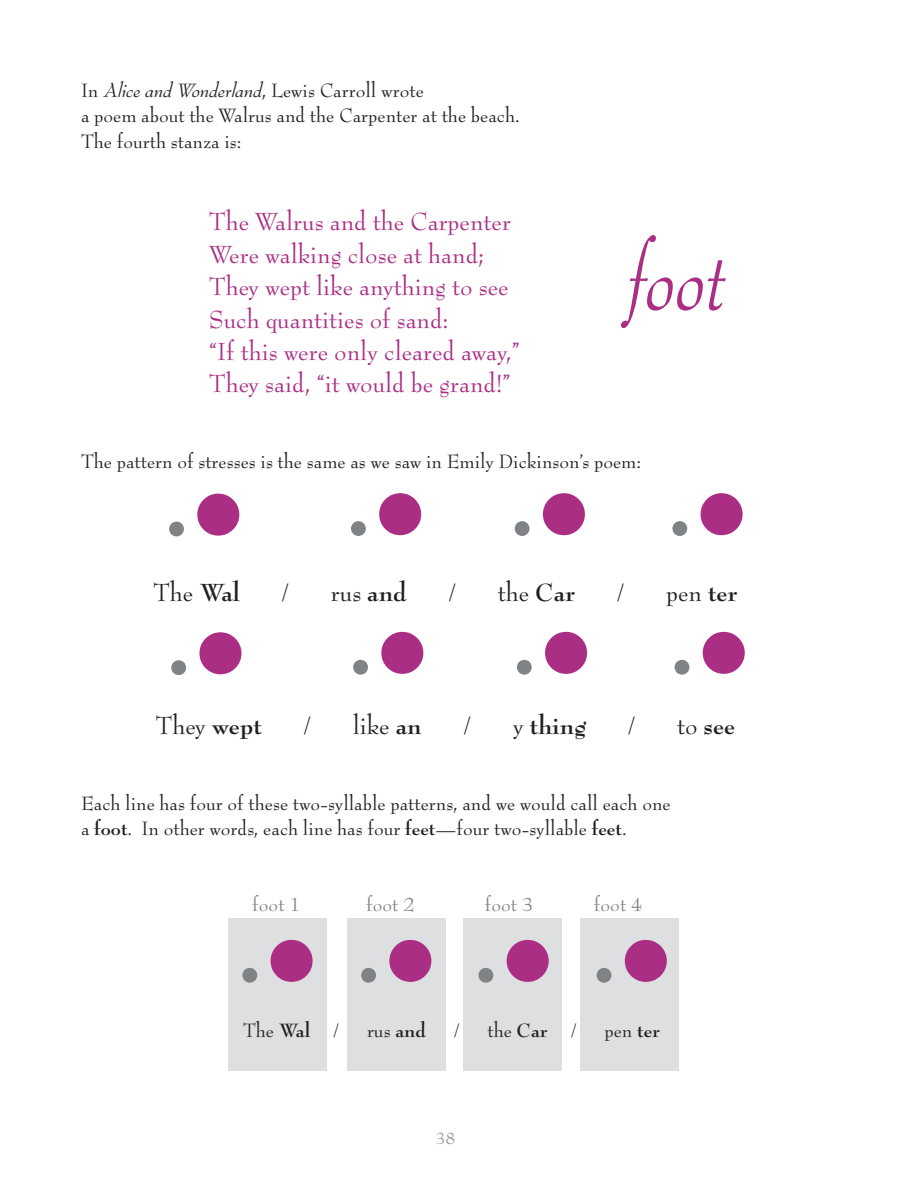
<style>
.page{position:relative;width:918px;height:1188px;background:#fff}
.page>*{position:absolute;margin:0;border:0;box-sizing:border-box;transform-origin:0 0}
.t1{font:145.2px "Wingdings";color:#ab2e85}
.t2{font:italic 97.5px "Bernhard Modern Std";color:#ab2e85;scale:.78 1}
.t3{font:51.15px "Wingdings";color:#808385}
.bern_14p{font:27px "Bernhard Modern Std";color:#ab2e85}
.bern_14p-2{font:27px "Bernhard Modern Std";color:#231f20}
.bern_14p-3{font:700 27px "Bernhard Modern Std";color:#231f20}
.Body_text{font:21px "Bernhard Modern Std";color:#231f20}
.bernhard_14_pt{font:21px "Bernhard Modern Std";color:#231f20}
.bernhard_14_pt-2{font:21px "Bernhard Modern Std";color:#808385}
.t4{font:18px "Bernhard Modern Std";color:#939598}
.s1{font-style:italic}
.s2{font-weight:700}
.s3{font-weight:400}
</style>
<div class="page">
<div style="left:228px;top:918px;width:99px;height:152px;background:#dedfe0"></div>
<div style="left:347px;top:918px;width:98px;height:152px;background:#dedfe0"></div>
<div style="left:464px;top:918px;width:98px;height:152px;background:#dedfe0"></div>
<div style="left:580px;top:918px;width:99px;height:152px;background:#dedfe0"></div>
<p class="Body_text" style="left:81px;top:79px;width:344px">In <span class="s1">Alice and Wonderland</span>, Lewis Carroll wrote</p>
<p class="Body_text" style="left:81px;top:104px;width:440px">a poem about the Walrus and the Carpenter at the beach.</p>
<p class="Body_text" style="left:81px;top:130px;width:162px">The fourth stanza is:</p>
<p class="bern_14p" style="left:209px;top:207px;width:303px">The Walrus and the Carpenter</p>
<p class="bern_14p" style="left:209px;top:240px;width:276px">Were walking close at hand;</p>
<p class="bern_14p" style="left:209px;top:272px;width:301px">They wept like anything to see</p>
<p class="bern_14p" style="left:209px;top:305px;width:241px">Such quantities of sand:</p>
<p class="bern_14p" style="left:209px;top:337px;width:312px">“If this were only cleared away,”</p>
<p class="bern_14p" style="left:209px;top:369px;width:303px">They said, “it would be grand!”</p>
<p class="t2" style="left:626px;top:229px;width:128px">foot</p>
<p class="Body_text" style="left:81px;top:450px;width:562px">The pattern of stresses is the same as we saw in Emily Dickinson’s poem:</p>
<p class="t3" style="left:165px;top:502px;width:25px">•</p>
<p class="t1" style="left:185px;top:437px;width:68px">•</p>
<p class="t3" style="left:347px;top:501px;width:25px">•</p>
<p class="t1" style="left:367px;top:436px;width:68px">•</p>
<p class="t3" style="left:510px;top:501px;width:25px">•</p>
<p class="t1" style="left:531px;top:436px;width:68px">•</p>
<p class="t3" style="left:668px;top:501px;width:25px">•</p>
<p class="t1" style="left:688px;top:436px;width:68px">•</p>
<p class="bern_14p-2" style="left:153px;top:578px;width:88px">The <span class="s2">Wal</span></p>
<p class="bern_14p-2" style="left:282px;top:578px;width:8px">/</p>
<p class="bern_14p-2" style="left:331px;top:578px;width:77px">rus <span class="s2">and</span></p>
<p class="bern_14p-2" style="left:449px;top:578px;width:8px">/</p>
<p class="bern_14p-2" style="left:498px;top:578px;width:79px">the <span class="s2">Car</span></p>
<p class="bern_14p-2" style="left:617px;top:578px;width:8px">/</p>
<p class="bern_14p-2" style="left:666px;top:578px;width:73px">pen <span class="s2">ter</span></p>
<p class="t3" style="left:167px;top:640px;width:25px">•</p>
<p class="t1" style="left:187px;top:575px;width:68px">•</p>
<p class="t3" style="left:349px;top:640px;width:25px">•</p>
<p class="t1" style="left:369px;top:575px;width:68px">•</p>
<p class="t3" style="left:513px;top:640px;width:25px">•</p>
<p class="t1" style="left:533px;top:575px;width:68px">•</p>
<p class="t3" style="left:670px;top:640px;width:25px">•</p>
<p class="t1" style="left:690px;top:575px;width:68px">•</p>
<p class="bern_14p-2" style="left:156px;top:711px;width:108px">They <span class="s2">wept</span></p>
<p class="bern_14p-2" style="left:304px;top:711px;width:8px">/</p>
<p class="bern_14p-2" style="left:353px;top:711px;width:70px">like <span class="s2">an</span></p>
<p class="bern_14p-2" style="left:464px;top:711px;width:8px">/</p>
<p class="bern_14p-3" style="left:513px;top:712px;width:75px"><span class="s3">y</span> thing</p>
<p class="bern_14p-2" style="left:628px;top:711px;width:8px">/</p>
<p class="bern_14p-3" style="left:677px;top:712px;width:59px"><span class="s3">to</span> see</p>
<p class="Body_text" style="left:81px;top:792px;width:591px">Each line has four of these two-syllable patterns, and we would call each one</p>
<p class="Body_text" style="left:81px;top:817px;width:547px">a <span class="s2">foot</span>. In other words, each line has four <span class="s2">feet</span>—four two-syllable <span class="s2">feet</span>.</p>
<p class="bernhard_14_pt-2" style="left:252px;top:893px;width:50px">foot 1</p>
<p class="bernhard_14_pt-2" style="left:366px;top:893px;width:50px">foot 2</p>
<p class="bernhard_14_pt-2" style="left:485px;top:893px;width:50px">foot 3</p>
<p class="bernhard_14_pt-2" style="left:594px;top:893px;width:50px">foot 4</p>
<p class="t3" style="left:238px;top:948px;width:25px">•</p>
<p class="t1" style="left:258px;top:883px;width:422px">• • • •</p>
<p class="t3" style="left:357px;top:948px;width:25px">•</p>
<p class="t3" style="left:474px;top:948px;width:25px">•</p>
<p class="t3" style="left:592px;top:948px;width:25px">•</p>
<p class="bernhard_14_pt" style="left:243px;top:1019px;width:98px">The <span class="s2">Wal</span> /</p>
<p class="bernhard_14_pt" style="left:367px;top:1019px;width:61px">rus <span class="s2">and</span></p>
<p class="bernhard_14_pt" style="left:454px;top:1019px;width:7px">/</p>
<p class="bernhard_14_pt" style="left:487px;top:1019px;width:90px">the <span class="s2">Car</span> /</p>
<p class="bernhard_14_pt" style="left:604px;top:1019px;width:57px">pen <span class="s2">ter</span></p>
<p class="t4" style="left:435px;top:1129px;width:22px">38</p>
</div>
